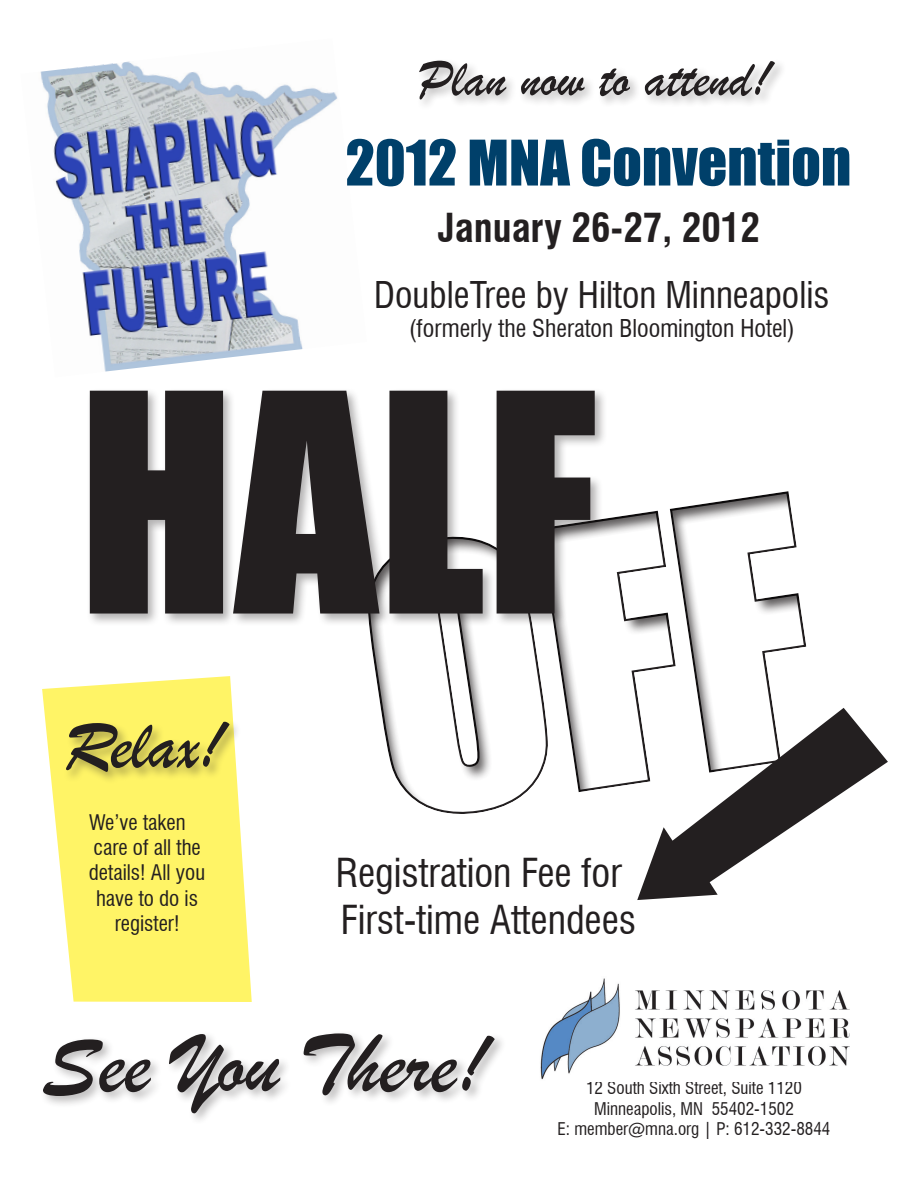
<style>
.page{position:relative;width:918px;height:1188px;background:#fff}
.page>*{position:absolute;margin:0;border:0;box-sizing:border-box;transform-origin:0 0}
.t1{font:281.85px "Impact";color:#231f20}
.t2{font:87.9px "Brush Script";color:#231f20}
.t3{font:72px "Brush Script";color:#231f20}
.t4{font:58.05px "Impact";color:#00406a}
.t5{font:54px "Brush Script";color:#231f20}
.t6{font:condensed 39px/46.8px "Swiss 721 BT";color:#231f20}
.t7{font:700 condensed 39px "Swiss 721 BT";color:#231f20}
.t8{font:condensed 36px "Swiss 721 BT";color:#231f20}
.t9{font:condensed 24px "Swiss 721 BT";color:#231f20}
.t10{font:condensed 21px "Swiss 721 BT";color:#231f20}
.t11{font:condensed 17.1px/20.5px "Swiss 721 BT";color:#231f20;text-align:center}
</style>
<div class="page">
<img style="left:540px;top:978px;width:310px;height:102px">
<div style="left:417px;top:58px;width:371px;height:54px;background:#231f20;opacity:.3"></div>
<img style="left:40px;top:61px;width:298px;height:311px">
<div style="left:40px;top:1030px;width:467px;height:96px;background:#231f20;opacity:.3"></div>
<svg style="left:277px;top:297px;width:512px;height:197px"></svg>
<div style="left:87px;top:388px;width:521px;height:239px;background:#231f20;opacity:.35"></div>
<svg style="left:42px;top:676px;width:210px;height:326px;fill:#fff466"></svg>
<div style="left:64px;top:719px;width:178px;height:66px;background:#231f20;opacity:.35"></div>
<svg style="left:637px;top:708px;width:251px;height:192px"></svg>
<svg style="left:360px;top:494px;width:465px;height:328px"></svg>
<h3 class="t5" style="left:418px;top:46px;width:354px">Plan now to attend!</h3>
<h3 class="t4" style="left:346px;top:118px;width:507px">2012 MNA Convention</h3>
<h3 class="t7" style="left:438px;top:204px;width:324px">January 26-27, 2012</h3>
<h3 class="t8" style="left:374px;top:273px;width:457px">DoubleTree by Hilton Minneapolis</h3>
<h3 class="t9" style="left:409px;top:314px;width:388px">(formerly the Sheraton Bloomington Hotel)</h3>
<h1 class="t1" style="left:78px;top:284px;width:520px">HALF</h1>
<h3 class="t3" style="left:63px;top:701px;width:161px">Relax!</h3>
<p class="t10" style="left:89px;top:810px;width:98px">We’ve taken</p>
<p class="t10" style="left:93px;top:835px;width:109px">care of all the</p>
<p class="t10" style="left:89px;top:860px;width:118px">details! All you</p>
<p class="t10" style="left:96px;top:885px;width:104px">have to do is</p>
<p class="t10" style="left:115px;top:911px;width:66px">register!</p>
<h3 class="t6" style="left:336px;top:850px;width:302px">Registration Fee for<br>First-time Attendees</h3>
<h2 class="t2" style="left:42px;top:1010px;width:446px">See You There!</h2>
<p class="t11" style="left:558px;top:1078px;width:274px">12 South Sixth Street, Suite 1120<br>Minneapolis, MN 55402-1502<br>E: member@mna.org | P: 612-332-8844</p>
</div>
